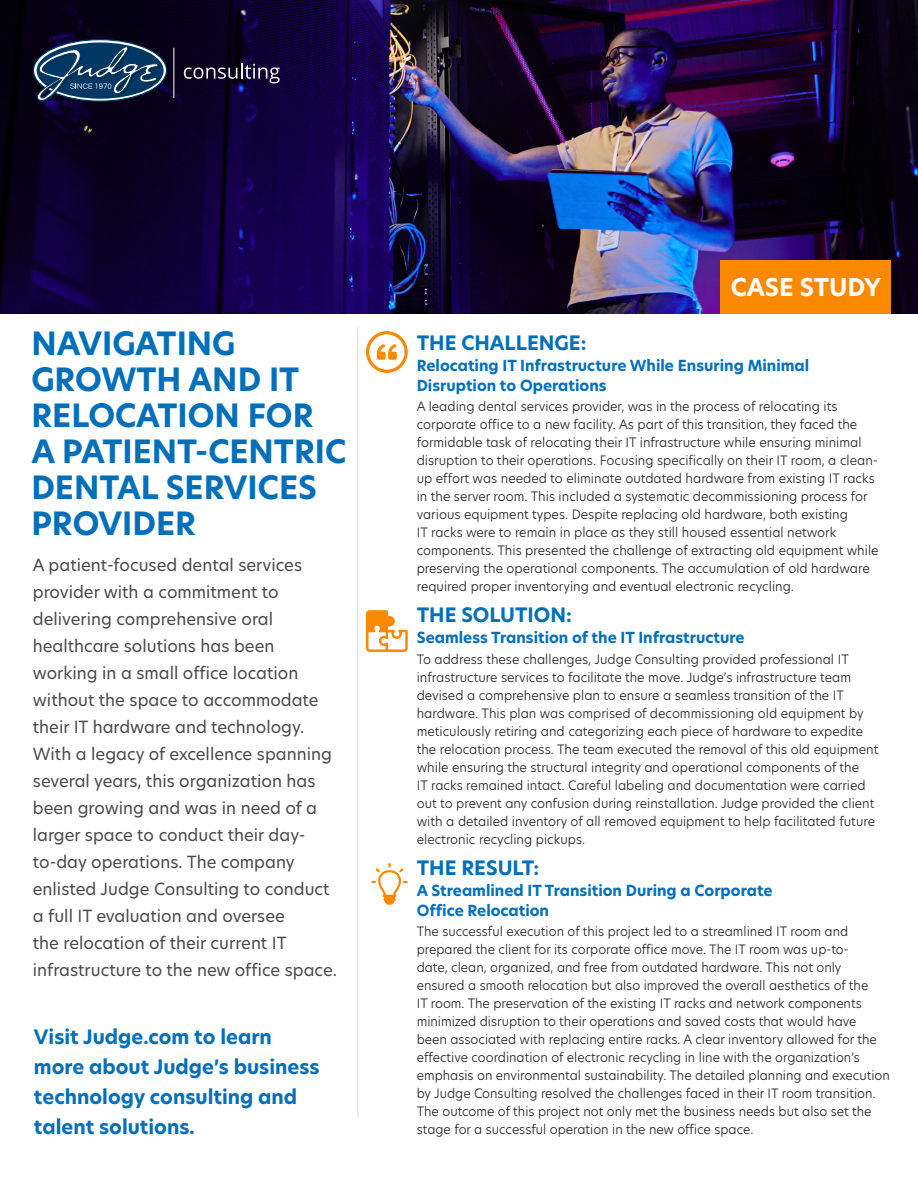
<style>
.page{position:relative;width:918px;height:1188px;background:#fff}
.page>*{position:absolute;margin:0;border:0;box-sizing:border-box;transform-origin:0 0}
.t1{font:700 31.5px/36px "New Hero";color:#006fb9}
.Challenge__Solution__Result{font:700 24px "New Hero";letter-spacing:-.005em;color:#fff}
.CTA{font:700 19.5px/30px "New Hero";color:#006fb9}
.Challenge__Solution__Result-2{font:700 19.5px "New Hero";color:#006fb9}
.intro_body{font:16.5px/27px "New Hero";color:#494a4b}
.subheader{font:700 15px/19.5px "New Hero";color:#006fb9}
.body{font:300 12.75px/18px "New Hero";color:#231f20}
</style>
<div class="page">
<img style="left:0;top:0;width:918px;height:314px">
<hr style="left:357px;top:327px;width:2px;height:790px;background:#231f20">
<svg style="left:366px;top:610px;width:42px;height:42px"></svg>
<svg style="left:366px;top:331px;width:42px;height:42px"></svg>
<svg style="left:371px;top:863px;width:37px;height:42px"></svg>
<div style="left:720px;top:261px;width:171px;height:53px;background:#fa8900"></div>
<svg style="left:33px;top:40px;width:134px;height:61px"></svg>
<svg style="left:33px;top:44px;width:127px;height:58px;background:#2b5071"></svg>
<svg style="left:184px;top:63px;width:96px;height:20px;background:#3b3451"></svg>
<hr style="left:173px;top:48px;width:1px;height:50px;background:#fff">
<p class="t1" style="left:31px;top:326px;width:316px">NAVIGATING<br>GROWTH AND IT<br>RELOCATION FOR<br>A PATIENT-CENTRIC<br>DENTAL SERVICES<br>PROVIDER</p>
<p class="intro_body" style="left:33px;top:551px;width:306px">A patient-focused dental services provider with a commitment to delivering comprehensive oral healthcare solutions has been working in a small office location without the space to accommodate their IT hardware and technology.<br>With a legacy of excellence spanning several years, this organization has been growing and was in need of a larger space to conduct their day&shy;to-day operations. The company enlisted Judge Consulting to conduct a full IT evaluation and oversee<br>the relocation of their current IT infrastructure to the new office space.</p>
<p class="CTA" style="left:34px;top:1022px;width:287px">Visit Judge.com to learn more about Judge’s business technology consulting and talent solutions.</p>
<p class="Challenge__Solution__Result" style="left:731px;top:271px;width:152px">CASE STUDY</p>
<p class="Challenge__Solution__Result-2" style="left:417px;top:330px;width:171px">THE CHALLENGE:</p>
<p class="subheader" style="left:417px;top:356px;width:394px">Relocating IT Infrastructure While Ensuring Minimal<br>Disruption to Operations</p>
<p class="body" style="left:417px;top:397px;width:463px">A leading dental services provider, was in the process of relocating its corporate office to a new facility. As part of this transition, they faced the formidable task of relocating their IT infrastructure while ensuring minimal disruption to their operations. Focusing specifically on their IT room, a clean&shy;up effort was needed to eliminate outdated hardware from existing IT racks in the server room. This included a systematic decommissioning process for various equipment types. Despite replacing old hardware, both existing<br>IT racks were to remain in place as they still housed essential network components. This presented the challenge of extracting old equipment while preserving the operational components. The accumulation of old hardware required proper inventorying and eventual electronic recycling.</p>
<p class="Challenge__Solution__Result-2" style="left:417px;top:602px;width:157px">THE SOLUTION:</p>
<p class="subheader" style="left:417px;top:628px;width:329px">Seamless Transition of the IT Infrastructure</p>
<p class="body" style="left:417px;top:650px;width:463px">To address these challenges, Judge Consulting provided professional IT infrastructure services to facilitate the move. Judge’s infrastructure team devised a comprehensive plan to ensure a seamless transition of the IT hardware. This plan was comprised of decommissioning old equipment by meticulously retiring and categorizing each piece of hardware to expedite the relocation process. The team executed the removal of this old equipment while ensuring the structural integrity and operational components of the<br>IT racks remained intact. Careful labeling and documentation were carried out to prevent any confusion during reinstallation. Judge provided the client with a detailed inventory of all removed equipment to help facilitated future electronic recycling pickups.</p>
<p class="Challenge__Solution__Result-2" style="left:417px;top:855px;width:124px">THE RESULT:</p>
<p class="subheader" style="left:417px;top:881px;width:357px">A Streamlined IT Transition During a Corporate<br>Office Relocation</p>
<p class="body" style="left:417px;top:922px;width:475px">The successful execution of this project led to a streamlined IT room and prepared the client for its corporate office move. The IT room was up-to-<br>date, clean, organized, and free from outdated hardware. This not only ensured a smooth relocation but also improved the overall aesthetics of the<br>IT room. The preservation of the existing IT racks and network components minimized disruption to their operations and saved costs that would have<br>been associated with replacing entire racks. A clear inventory allowed for the effective coordination of electronic recycling in line with the organization’s emphasis on environmental sustainability. The detailed planning and execution by Judge Consulting resolved the challenges faced in their IT room transition.<br>The outcome of this project not only met the business needs but also set the stage for a successful operation in the new office space.</p>
</div>
